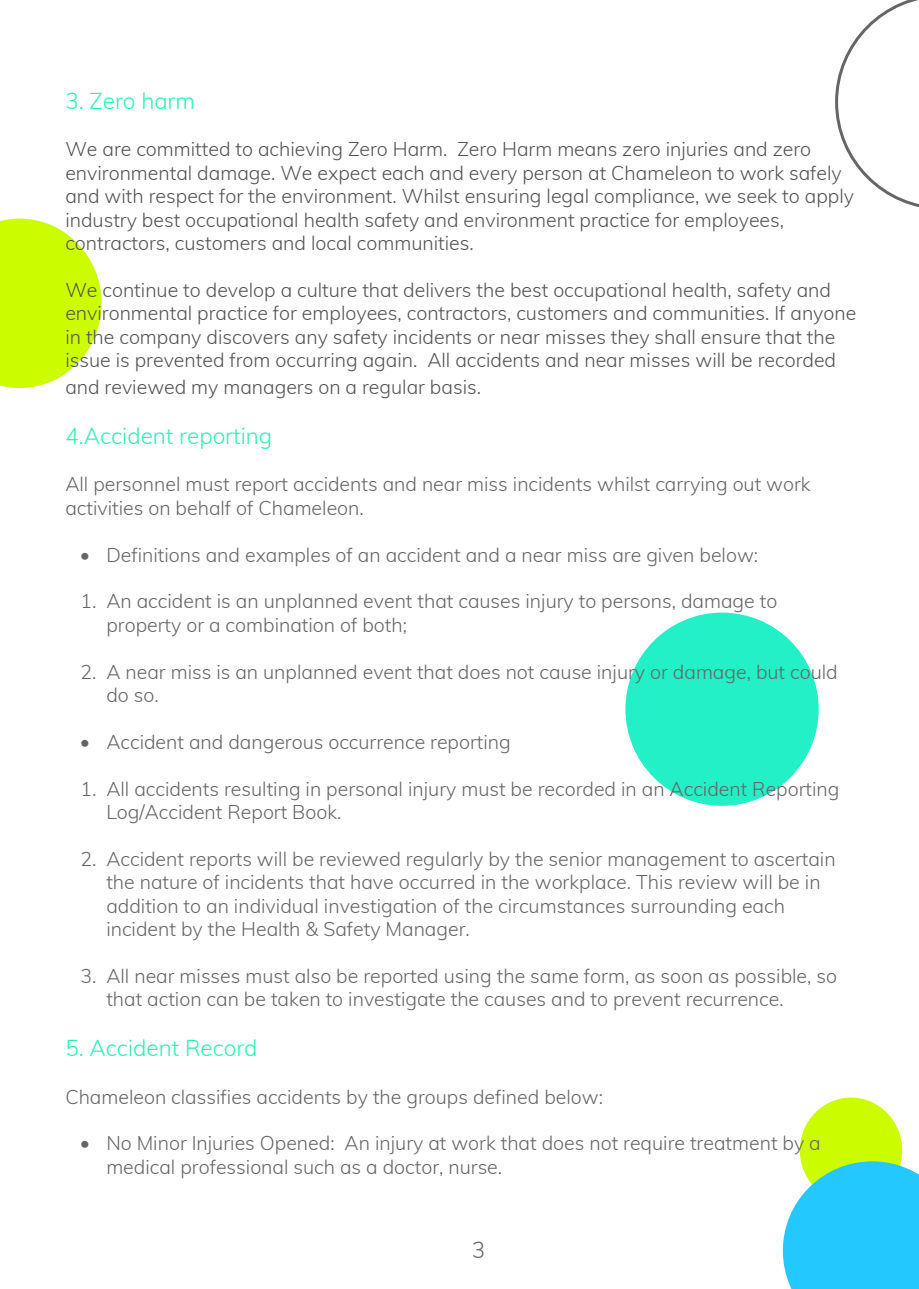
<style>
.page{position:relative;width:919px;height:1289px;background:#fff}
.page>*{position:absolute;margin:0;border:0;box-sizing:border-box;transform-origin:0 0}
.t1{font:300 22.5px "Muli";color:#2af0bb}
.t2{font:300 22.5px "Muli";color:#666}
.t3{font:300 19.5px/23.4px "Muli";color:#656565}
.t4{font:300 19.5px/23.4px "Muli";color:#535353}
</style>
<div class="page">
<svg style="left:0;top:218px;width:102px;height:170px"></svg>
<div style="left:800px;top:1098px;width:101px;height:104px;background:#ccfc00;border-radius:50%"></div>
<div style="left:626px;top:613px;width:191px;height:192px;background:#23f0c7;border-radius:50%"></div>
<svg style="left:782px;top:1161px;width:136px;height:127px;background:#3fcff4"></svg>
<svg style="left:835px;top:0;width:83px;height:207px"></svg>
<p class="t1" style="left:65px;top:84px;width:131px">3. Zero harm</p>
<p class="t4" style="left:65px;top:137px;width:790px">We are committed to achieving Zero Harm. Zero Harm means zero injuries and zero environmental damage. We expect each and every person at Chameleon to work safely and with respect for the environment. Whilst ensuring legal compliance, we seek to apply industry best occupational health safety and environment practice for employees, contractors, customers and local communities.</p>
<p class="t4" style="left:65px;top:277px;width:792px">We continue to develop a culture that delivers the best occupational health, safety and environmental practice for employees, contractors, customers and communities. If anyone in the company discovers any safety incidents or near misses they shall ensure that the issue is prevented from occurring again. All accidents and near misses will be recorded</p>
<p class="t4" style="left:65px;top:374px;width:417px">and reviewed my managers on a regular basis.</p>
<p class="t1" style="left:65px;top:419px;width:208px">4.Accident reporting</p>
<p class="t3" style="left:65px;top:471px;width:746px">All personnel must report accidents and near miss incidents whilst carrying out work activities on behalf of Chameleon.</p>
<p class="t3" style="left:80px;top:542px;width:679px">• Definitions and examples of an accident and a near miss are given below:</p>
<p class="t3" style="left:106px;top:588px;width:672px;text-indent:-26px">1. An accident is an unplanned event that causes injury to persons, damage to property or a combination of both;</p>
<p class="t3" style="left:106px;top:659px;width:732px;text-indent:-26px">2. A near miss is an unplanned event that does not cause injury or damage, but could do so.</p>
<p class="t3" style="left:80px;top:729px;width:432px">• Accident and dangerous occurrence reporting</p>
<p class="t3" style="left:106px;top:776px;width:734px;text-indent:-26px">1. All accidents resulting in personal injury must be recorded in an Accident Reporting<br>Log/Accident Report Book.</p>
<p class="t3" style="left:106px;top:846px;width:730px;text-indent:-26px">2. Accident reports will be reviewed regularly by the senior management to ascertain the nature of incidents that have occurred in the workplace. This review will be in addition to an individual investigation of the circumstances surrounding each incident by the Health &amp; Safety Manager.</p>
<p class="t3" style="left:106px;top:963px;width:732px;text-indent:-26px">3. All near misses must also be reported using the same form, as soon as possible, so that action can be taken to investigate the causes and to prevent recurrence.</p>
<p class="t1" style="left:65px;top:1031px;width:194px">5. Accident Record</p>
<p class="t3" style="left:65px;top:1083px;width:539px">Chameleon classifies accidents by the groups defined below:</p>
<p class="t3" style="left:106px;top:1130px;width:716px;text-indent:-26px">• No Minor Injuries Opened: An injury at work that does not require treatment by a medical professional such as a doctor, nurse.</p>
<p class="t2" style="left:472px;top:1233px;width:15px">3</p>
</div>
